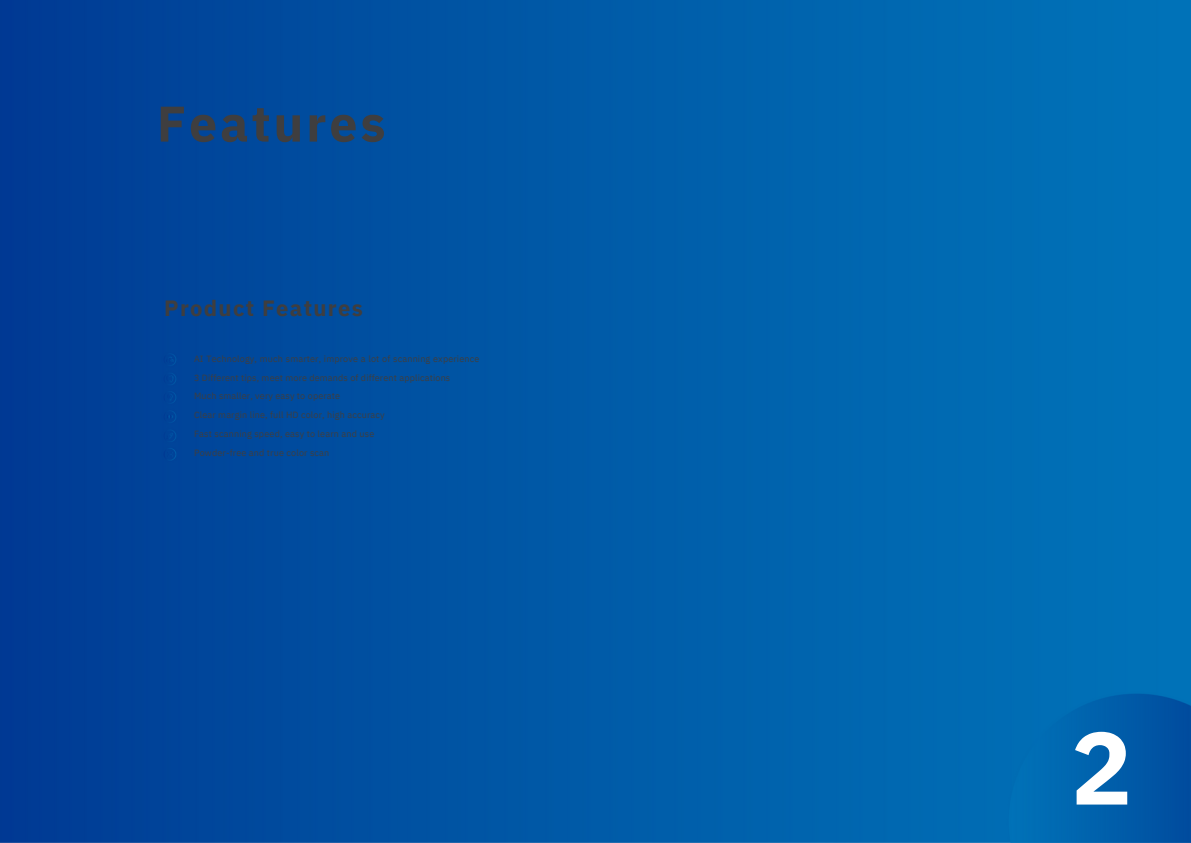
<style>
.page{position:relative;width:1191px;height:843px;background:#fff}
.page>*{position:absolute;margin:0;border:0;box-sizing:border-box;transform-origin:0 0}
.t1{font:700 102.4px "IBM Plex Sans";color:#fff}
.t2{font:700 50px "IBM Plex Sans";letter-spacing:.06em;color:#3f3e3f}
.t3{font:700 22px "IBM Plex Sans";letter-spacing:.06em;color:#3f3e3f}
.t4{font:9px/18.8px "IBM Plex Sans";letter-spacing:.02em;color:#3f3e3f}
</style>
<div class="page">
<img style="left:0;top:0;width:1190px;height:842px">
<h2 class="t2" style="left:157px;top:90px;width:230px">Features</h2>
<h3 class="t3" style="left:164px;top:293px;width:200px">Product Features</h3>
<p class="t4" style="left:194px;top:349px;width:287px">AI Technology, much smarter, improve a lot of scanning experience 3 Different tips, meet more demands of different applications<br>Much smaller, very easy to operate<br>Clear margin line, full HD color, high accuracy<br>Fast scanning speed, easy to learn and use<br>Powder-free and true color scan</p>
<h1 class="t1" style="left:1070px;top:699px;width:63px">2</h1>
</div>
